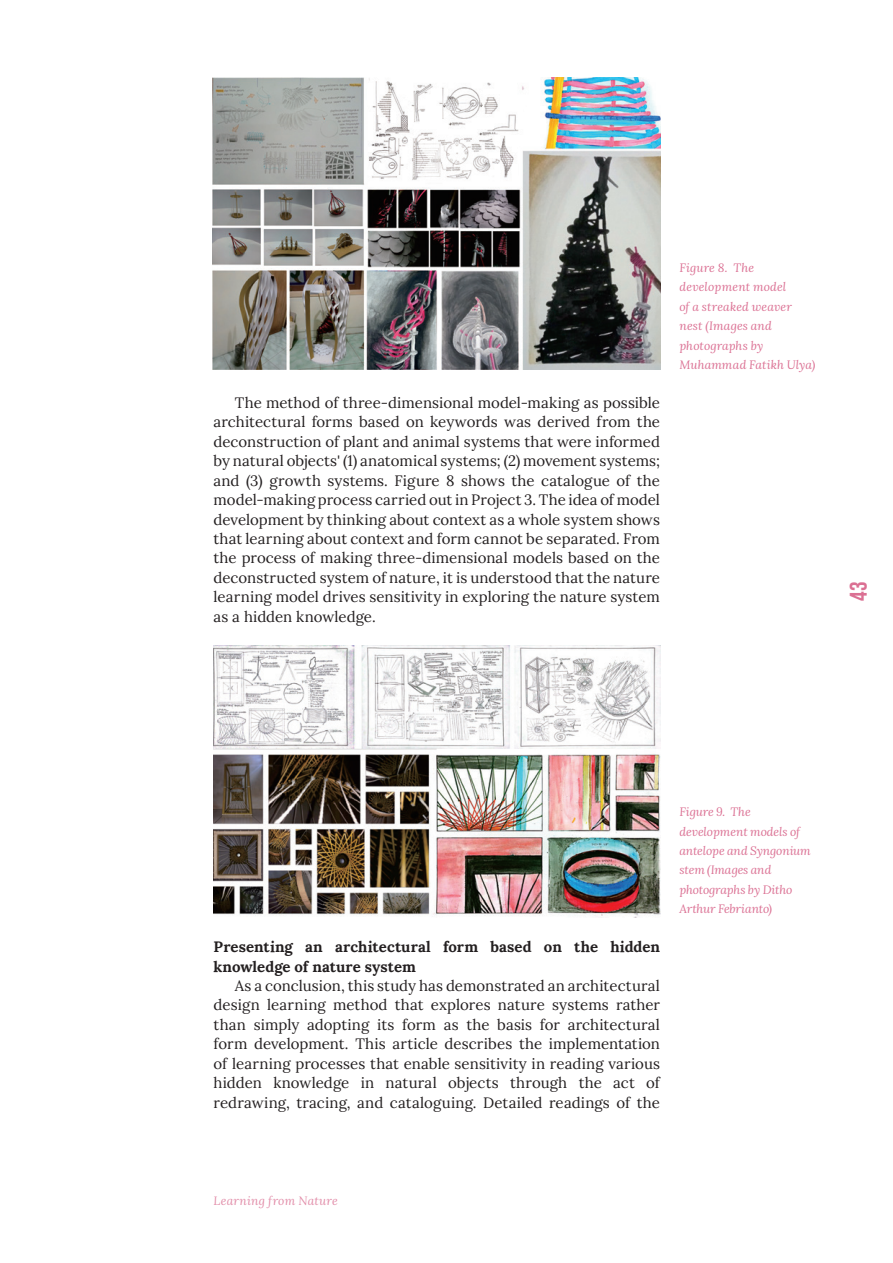
<style>
.page{position:relative;width:893px;height:1263px;background:#fff}
.page>*{position:absolute;margin:0;border:0;box-sizing:border-box;transform-origin:0 0}
.t1{font:24px "Bebas Neue";color:#db7093}
._1-Body{font:15px/19.5px "Lora";letter-spacing:.01em;color:#231f20;text-align:justify}
._1-Body-2{font:700 15px/19.5px "Lora";letter-spacing:.005em;color:#231f20}
._1-Figure_Caption{font:italic 12px/19.5px "Lora";color:#db7093}
.t2{font:italic 12px "Lora";letter-spacing:.02em;color:#e28da9}
</style>
<div class="page">
<img style="left:212px;top:78px;width:448px;height:291px">
<img style="left:214px;top:645px;width:446px;height:272px">
<p class="_1-Body" style="left:214px;top:392px;width:448px;text-indent:21px">The method of three-dimensional model-making as possible architectural forms based on keywords was derived from the deconstruction of plant and animal systems that were informed by natural objects' (1) anatomical systems; (2) movement systems; and (3) growth systems. Figure 8 shows the catalogue of the model-making process carried out in Project 3. The idea of model development by thinking about context as a whole system shows that learning about context and form cannot be separated. From the process of making three-dimensional models based on the deconstructed system of nature, it is understood that the nature learning model drives sensitivity in exploring the nature system as a hidden knowledge.</p>
<p class="_1-Figure_Caption" style="left:679px;top:258px;width:137px">Figure 8. The development model<br>of a streaked weaver nest (Images and photographs by<br>Muhammad Fatikh Ulya)</p>
<h1 class="t1" style="left:845px;top:601px;width:21px;rotate:-90deg">43</h1>
<p class="_1-Body-2" style="left:214px;top:935px;width:448px">Presenting an architectural form based on the hidden knowledge of nature system</p>
<p class="_1-Body" style="left:214px;top:975px;width:448px;text-indent:21px">As a conclusion, this study has demonstrated an architectural design learning method that explores nature systems rather than simply adopting its form as the basis for architectural form development. This article describes the implementation of learning processes that enable sensitivity in reading various hidden knowledge in natural objects through the act of redrawing, tracing, and cataloguing. Detailed readings of the</p>
<p class="_1-Figure_Caption" style="left:679px;top:802px;width:133px">Figure 9. The development models of antelope and Syngonium stem (Images and photographs by Ditho<br>Arthur Febrianto)</p>
<p class="t2" style="left:214px;top:1192px;width:126px">Learning from Nature</p>
</div>
